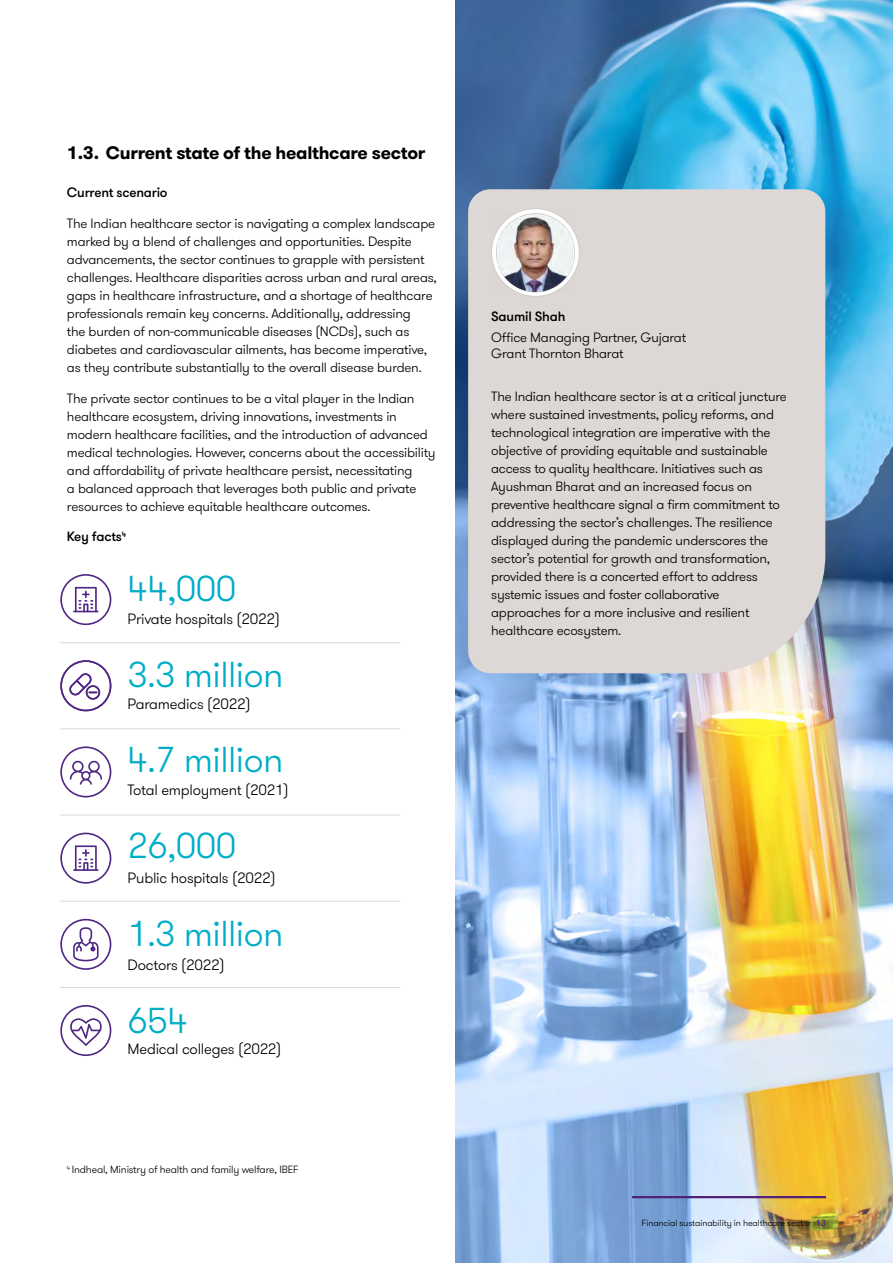
<style>
.page{position:relative;width:893px;height:1263px;background:#fff}
.page>*{position:absolute;margin:0;border:0;box-sizing:border-box;transform-origin:0 0}
.t1{font:300 36px "GT Walsheim Pro";letter-spacing:-.015em;color:#00adc7}
.t2{font:700 18px "GT Walsheim Pro";letter-spacing:-.015em;color:#000}
.t3{font:300 15px "GT Walsheim Pro";letter-spacing:-.015em;color:#000}
.t4{font:300 13.5px/18px "GT Walsheim Pro";letter-spacing:-.015em;color:#000}
.t5{font:500 13.5px "GT Walsheim Pro";letter-spacing:-.015em;color:#000}
.t6{font:300 10.5px "GT Walsheim Pro";letter-spacing:-.015em;color:#000}
.t7{font:300 9px "GT Walsheim Pro";letter-spacing:-.01em;color:#000}
.s1{font-weight:500;color:#512178}
</style>
<div class="page">
<img style="left:456px;top:0;width:437px;height:1263px">
<div style="left:468px;top:189px;width:357px;height:484px;background:#ddd8d5"></div>
<svg style="left:60px;top:574px;width:51px;height:51px"></svg>
<svg style="left:60px;top:833px;width:51px;height:51px"></svg>
<svg style="left:60px;top:746px;width:51px;height:51px"></svg>
<svg style="left:60px;top:660px;width:51px;height:51px"></svg>
<svg style="left:60px;top:919px;width:51px;height:51px"></svg>
<svg style="left:60px;top:1005px;width:51px;height:51px"></svg>
<hr style="left:60px;top:642px;width:340px;height:1px;background:#ddd8d5">
<hr style="left:60px;top:728px;width:340px;height:1px;background:#ddd8d5">
<hr style="left:60px;top:815px;width:340px;height:1px;background:#ddd8d5">
<hr style="left:60px;top:901px;width:340px;height:1px;background:#ddd8d5">
<hr style="left:60px;top:987px;width:340px;height:1px;background:#ddd8d5">
<hr style="left:632px;top:1196px;width:194px;height:2px;background:#512178">
<svg style="left:491px;top:209px;width:88px;height:87px"></svg>
<img style="left:495px;top:212px;width:81px;height:81px">
<h2 class="t2" style="left:67px;top:141px;width:360px">1.3. Current state of the healthcare sector</h2>
<p class="t5" style="left:67px;top:184px;width:102px">Current scenario</p>
<p class="t4" style="left:67px;top:215px;width:371px">The Indian healthcare sector is navigating a complex landscape marked by a blend of challenges and opportunities. Despite advancements, the sector continues to grapple with persistent challenges. Healthcare disparities across urban and rural areas, gaps in healthcare infrastructure, and a shortage of healthcare professionals remain key concerns. Additionally, addressing<br>the burden of non-communicable diseases (NCDs), such as diabetes and cardiovascular ailments, has become imperative, as they contribute substantially to the overall disease burden.</p>
<p class="t4" style="left:67px;top:389px;width:370px">The private sector continues to be a vital player in the Indian healthcare ecosystem, driving innovations, investments in modern healthcare facilities, and the introduction of advanced medical technologies. However, concerns about the accessibility and affordability of private healthcare persist, necessitating<br>a balanced approach that leverages both public and private resources to achieve equitable healthcare outcomes.</p>
<p class="t5" style="left:67px;top:528px;width:61px">Key facts<sup>4</sup></p>
<h1 class="t1" style="left:128px;top:565px;width:110px">44,000</h1>
<p class="t3" style="left:128px;top:610px;width:154px">Private hospitals (2022)</p>
<h1 class="t1" style="left:128px;top:652px;width:157px">3.3 million</h1>
<p class="t3" style="left:128px;top:694px;width:125px">Paramedics (2022)</p>
<h1 class="t1" style="left:128px;top:737px;width:157px">4.7 million</h1>
<p class="t3" style="left:128px;top:780px;width:163px">Total employment (2021)</p>
<h1 class="t1" style="left:128px;top:823px;width:110px">26,000</h1>
<p class="t3" style="left:128px;top:868px;width:149px">Public hospitals (2022)</p>
<h1 class="t1" style="left:128px;top:911px;width:157px">1.3 million</h1>
<p class="t3" style="left:128px;top:955px;width:99px">Doctors (2022)</p>
<h1 class="t1" style="left:128px;top:998px;width:62px">654</h1>
<p class="t3" style="left:128px;top:1040px;width:155px">Medical colleges (2022)</p>
<p class="t6" style="left:67px;top:1163px;width:233px"><sup>4</sup> Indheal, Ministry of health and family welfare, IBEF</p>
<p class="t5" style="left:491px;top:308px;width:76px">Saumil Shah</p>
<p class="t4" style="left:491px;top:329px;width:196px;line-height:16.2px">Office Managing Partner, Gujarat<br>Grant Thornton Bharat</p>
<p class="t4" style="left:491px;top:388px;width:297px">The Indian healthcare sector is at a critical juncture where sustained investments, policy reforms, and technological integration are imperative with the objective of providing equitable and sustainable access to quality healthcare. Initiatives such as Ayushman Bharat and an increased focus on preventive healthcare signal a firm commitment to addressing the sector’s challenges. The resilience displayed during the pandemic underscores the sector’s potential for growth and transformation, provided there is a concerted effort to address systemic issues and foster collaborative approaches for a more inclusive and resilient healthcare ecosystem.</p>
<p class="t7" style="left:642px;top:1217px;width:186px">Financial sustainability in healthcare sector <span class="s1">13</span></p>
</div>
